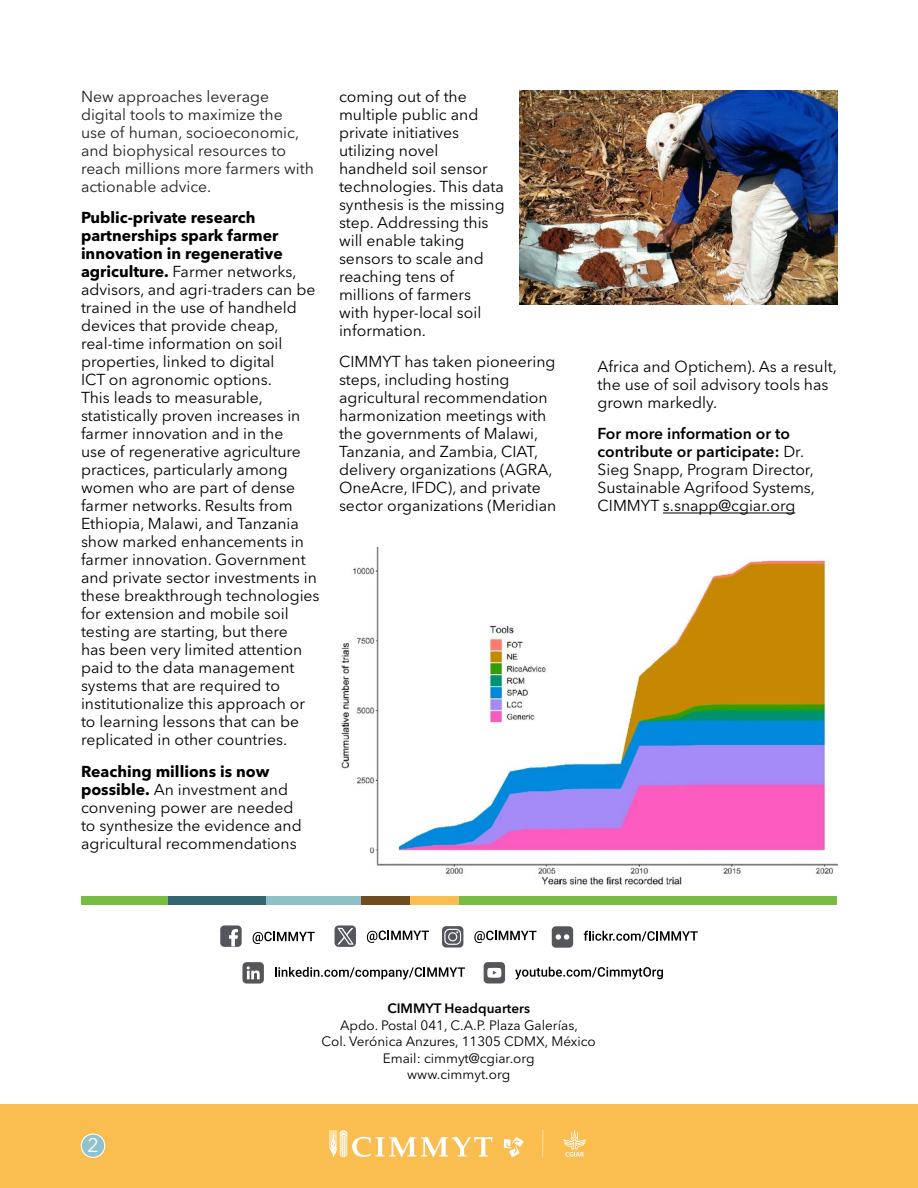
<style>
.page{position:relative;width:918px;height:1188px;background:#fff}
.page>*{position:absolute;margin:0;border:0;box-sizing:border-box;transform-origin:0 0}
.t1{font:19.5px "Avenir Next LT Pro";color:#fff}
.t2{font:15.75px/18px "Avenir Next LT Pro";color:#000}
.t3{font:15.75px/18px "Avenir Next LT Pro";color:#212121}
.t4{font:13.5px/16.5px "Avenir Next LT Pro";color:#000;text-align:center}
.t5{font:600 13.5px "Avenir Next LT Pro";color:#000}
.s1{font-weight:700}
.s2{font-weight:600}
</style>
<div class="page">
<div style="left:0;top:1104px;width:918px;height:84px;background:#fabd4f"></div>
<svg style="left:543px;top:1130px;width:1px;height:27px"></svg>
<svg style="left:563px;top:1129px;width:23px;height:28px"></svg>
<svg style="left:329px;top:1130px;width:164px;height:27px"></svg>
<svg style="left:504px;top:1137px;width:20px;height:20px"></svg>
<div style="left:81px;top:1134px;width:24px;height:23px;background:#8fc2cc;border-radius:50%"></div>
<div style="left:81px;top:1133px;width:24px;height:25px;border:1px solid #fff;border-radius:50%"></div>
<svg style="left:253px;top:932px;width:62px;height:12px"></svg>
<svg style="left:584px;top:931px;width:114px;height:10px"></svg>
<svg style="left:474px;top:931px;width:62px;height:12px"></svg>
<svg style="left:275px;top:967px;width:190px;height:13px"></svg>
<svg style="left:515px;top:967px;width:148px;height:12px"></svg>
<svg style="left:442px;top:926px;width:21px;height:22px"></svg>
<div style="left:449px;top:933px;width:7px;height:7px;background:#55565c;border-radius:50%"></div>
<svg style="left:242px;top:962px;width:22px;height:22px"></svg>
<svg style="left:552px;top:926px;width:21px;height:22px"></svg>
<svg style="left:484px;top:962px;width:21px;height:22px"></svg>
<svg style="left:367px;top:930px;width:62px;height:13px"></svg>
<svg style="left:335px;top:925px;width:21px;height:22px"></svg>
<svg style="left:220px;top:925px;width:22px;height:22px"></svg>
<div style="left:81px;top:896px;width:756px;height:9px;background:#78bd42"></div>
<div style="left:168px;top:896px;width:98px;height:9px;background:#336670"></div>
<div style="left:266px;top:896px;width:96px;height:9px;background:#8fbfc9"></div>
<div style="left:362px;top:896px;width:48px;height:9px;background:#704d1f"></div>
<div style="left:410px;top:896px;width:49px;height:9px;background:#fabd4f"></div>
<img style="left:341px;top:547px;width:496px;height:338px">
<img style="left:520px;top:90px;width:317px;height:214px">
<hr style="left:663px;top:513px;width:132px;height:1px;background:#000">
<p class="t3" style="left:81px;top:87px;width:235px">New approaches leverage digital tools to maximize the<br>use of human, socioeconomic, and biophysical resources to reach millions more farmers with actionable advice.</p>
<p class="t2" style="left:81px;top:209px;width:240px"><span class="s1">Public-private research partnerships spark farmer innovation in regenerative agriculture.</span> Farmer networks, advisors, and agri-traders can be trained in the use of handheld devices that provide cheap, real-time information on soil properties, linked to digital<br>ICT on agronomic options.<br>This leads to measurable, statistically proven increases in farmer innovation and in the<br>use of regenerative agriculture practices, particularly among women who are part of dense farmer networks. Results from<br>Ethiopia, Malawi, and Tanzania show marked enhancements in farmer innovation. Government and private sector investments in these breakthrough technologies for extension and mobile soil testing are starting, but there<br>has been very limited attention paid to the data management systems that are required to institutionalize this approach or to learning lessons that can be replicated in other countries.</p>
<p class="t2" style="left:81px;top:762px;width:222px"><span class="s1">Reaching millions is now possible.</span> An investment and convening power are needed to synthesize the evidence and agricultural recommendations</p>
<p class="t2" style="left:339px;top:87px;width:167px">coming out of the multiple public and private initiatives utilizing novel handheld soil sensor technologies. This data synthesis is the missing step. Addressing this will enable taking sensors to scale and reaching tens of millions of farmers with hyper-local soil information.</p>
<p class="t2" style="left:339px;top:353px;width:219px">CIMMYT has taken pioneering steps, including hosting agricultural recommendation harmonization meetings with the governments of Malawi,<br>Tanzania, and Zambia, CIAT, delivery organizations (AGRA,<br>OneAcre, IFDC), and private sector organizations (Meridian</p>
<p class="t2" style="left:598px;top:357px;width:241px">Africa and Optichem). As a result, the use of soil advisory tools has grown markedly.</p>
<p class="t2" style="left:598px;top:425px;width:219px"><span class="s2">For more information or to contribute or participate:</span> Dr.<br>Sieg Snapp, Program Director,<br>Sustainable Agrifood Systems,<br>CIMMYT s.snapp@cgiar.org</p>
<p class="t1" style="left:87px;top:1134px;width:13px">2</p>
<p class="t5" style="left:387px;top:1001px;width:144px">CIMMYT Headquarters</p>
<p class="t4" style="left:322px;top:1017px;width:276px">Apdo. Postal 041, C.A.P. Plaza Galerías,<br>Col. Verónica Anzures, 11305 CDMX, México<br>Email: cimmyt@cgiar.org<br>www.cimmyt.org</p>
</div>
